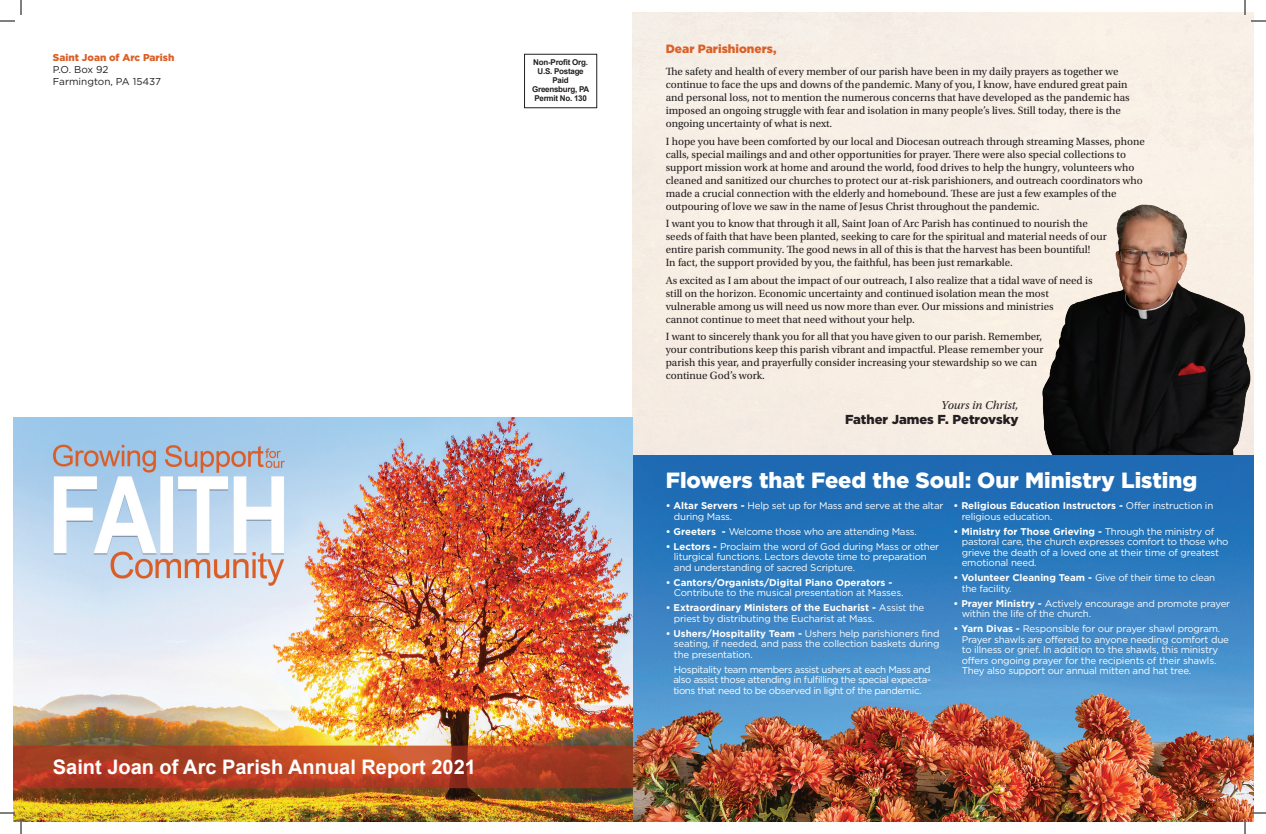
<style>
.page{position:relative;width:1266px;height:834px;background:#fff}
.page>*{position:absolute;margin:0;border:0;box-sizing:border-box;transform-origin:0 0}
.t1{font:900 22px "Gotham";color:#fff}
.t2{font:700 20px "Arial";color:#fff}
.t3{font:900 13px "Gotham";color:#231f20}
.t4{font:900 12px "Gotham";color:#db5f26}
.t5{font:italic 12px "Utopia Std";color:#231f20}
.t6{font:11px/13px "Utopia Std";color:#231f20}
.t7{font:10px/12px "Gotham";color:#231f20}
.t8{font:900 10px "Gotham";color:#db5f26}
.t9{font:9.8px/10.5px "Gotham";letter-spacing:-.02em;color:#fff}
.t10{font:700 9.8px "Gotham";color:#fff}
.t11{font:700 8px/9px "Arial";letter-spacing:-.03em;color:#231f20;text-align:center}
.s1{font-weight:700}
</style>
<div class="page">
<img style="left:633px;top:12px;width:621px;height:810px">
<img style="left:1032px;top:194px;width:222px;height:261px">
<img style="left:13px;top:417px;width:620px;height:405px">
<div style="left:524px;top:54px;width:73px;height:54px;border:1px solid #231f20"></div>
<svg style="left:0;top:0;width:22px;height:22px"></svg>
<svg style="left:0;top:812px;width:22px;height:22px"></svg>
<svg style="left:1244px;top:0;width:22px;height:22px"></svg>
<svg style="left:1244px;top:812px;width:22px;height:22px"></svg>
<p class="t8" style="left:53px;top:52px;width:123px">Saint Joan of Arc Parish</p>
<p class="t7" style="left:53px;top:64px;width:110px">P.O. Box 92<br>Farmington, PA 15437</p>
<p class="t11" style="left:532px;top:58px;width:59px">Non-Profit Org.<br>U.S. Postage<br>Paid<br>Greensburg, PA<br>Permit No. 130</p>
<h2 class="t2" style="left:53px;top:754px;width:425px">Saint Joan of Arc Parish Annual Report 2021</h2>
<p class="t4" style="left:666px;top:42px;width:112px">Dear Parishioners,</p>
<p class="t6" style="left:666px;top:65px;width:465px">The safety and health of every member of our parish have been in my daily prayers as together we continue to face the ups and downs of the pandemic. Many of you, I know, have endured great pain and personal loss, not to mention the numerous concerns that have developed as the pandemic has imposed an ongoing struggle with fear and isolation in many people’s lives. Still today, there is the ongoing uncertainty of what is next.</p>
<p class="t6" style="left:666px;top:135px;width:481px">I hope you have been comforted by our local and Diocesan outreach through streaming Masses, phone calls, special mailings and and other opportunities for prayer. There were also special collections to support mission work at home and around the world, food drives to help the hungry, volunteers who cleaned and sanitized our churches to protect our at-risk parishioners, and outreach coordinators who made a crucial connection with the elderly and homebound. These are just a few examples of the outpouring of love we saw in the name of Jesus Christ throughout the pandemic.</p>
<p class="t6" style="left:666px;top:217px;width:443px">I want you to know that through it all, Saint Joan of Arc Parish has continued to nourish the seeds of faith that have been planted, seeking to care for the spiritual and material needs of our entire parish community. The good news in all of this is that the harvest has been bountiful!<br>In fact, the support provided by you, the faithful, has been just remarkable.</p>
<p class="t6" style="left:666px;top:274px;width:428px">As excited as I am about the impact of our outreach, I also realize that a tidal wave of need is still on the horizon. Economic uncertainty and continued isolation mean the most vulnerable among us will need us now more than ever. Our missions and ministries<br>cannot continue to meet that need without your help.</p>
<p class="t6" style="left:666px;top:330px;width:379px">I want to sincerely thank you for all that you have given to our parish. Remember, your contributions keep this parish vibrant and impactful. Please remember your parish this year, and prayerfully consider increasing your stewardship so we can continue God’s work.</p>
<p class="t5" style="left:941px;top:398px;width:79px">Yours in Christ,</p>
<p class="t3" style="left:845px;top:412px;width:175px">Father James F. Petrovsky</p>
<h1 class="t1" style="left:666px;top:468px;width:533px">Flowers that Feed the Soul: Our Ministry Listing</h1>
<p class="t9" style="left:674px;top:500px;width:271px;text-indent:-8px"><span class="s1">• Altar Servers -</span> Help set up for Mass and serve at the altar during Mass.</p>
<p class="t9" style="left:666px;top:526px;width:253px"><span class="s1">• Greeters -</span> Welcome those who are attending Mass.</p>
<p class="t9" style="left:674px;top:541px;width:267px;text-indent:-8px"><span class="s1">• Lectors -</span> Proclaim the word of God during Mass or other liturgical functions. Lectors devote time to preparation and understanding of sacred Scripture.</p>
<p class="t10" style="left:666px;top:576px;width:228px">• Cantors/Organists/Digital Piano Operators -</p>
<p class="t9" style="left:674px;top:587px;width:231px">Contribute to the musical presentation at Masses.</p>
<p class="t9" style="left:674px;top:602px;width:252px;text-indent:-8px"><span class="s1">• Extraordinary Ministers of the Eucharist -</span> Assist the priest by distributing the Eucharist at Mass.</p>
<p class="t9" style="left:674px;top:628px;width:267px;text-align:justify;text-indent:-8px"><span class="s1">• Ushers/Hospitality Team -</span> Ushers help parishioners find seating, if needed, and pass the collection baskets during the presentation.</p>
<p class="t9" style="left:673px;top:664px;width:259px;text-align:justify">Hospitality team members assist ushers at each Mass and also assist those attending in fulfilling the special expecta&shy;tions that need to be observed in light of the pandemic.</p>
<p class="t9" style="left:962px;top:500px;width:253px;text-indent:-8px"><span class="s1">• Religious Education Instructors -</span> Offer instruction in religious education.</p>
<p class="t9" style="left:962px;top:526px;width:268px;text-indent:-8px"><span class="s1">• Ministry for Those Grieving -</span> Through the ministry of pastoral care, the church expresses comfort to those who grieve the death of a loved one at their time of greatest emotional need.</p>
<p class="t9" style="left:962px;top:572px;width:255px;text-indent:-8px"><span class="s1">• Volunteer Cleaning Team -</span> Give of their time to clean the facility.</p>
<p class="t9" style="left:962px;top:598px;width:270px;text-indent:-8px"><span class="s1">• Prayer Ministry -</span> Actively encourage and promote prayer within the life of the church.</p>
<p class="t9" style="left:962px;top:623px;width:269px;text-indent:-8px"><span class="s1">• Yarn Divas -</span> Responsible for our prayer shawl program.<br>Prayer shawls are offered to anyone needing comfort due to illness or grief. In addition to the shawls, this ministry offers ongoing prayer for the recipients of their shawls.<br>They also support our annual mitten and hat tree.</p>
</div>
